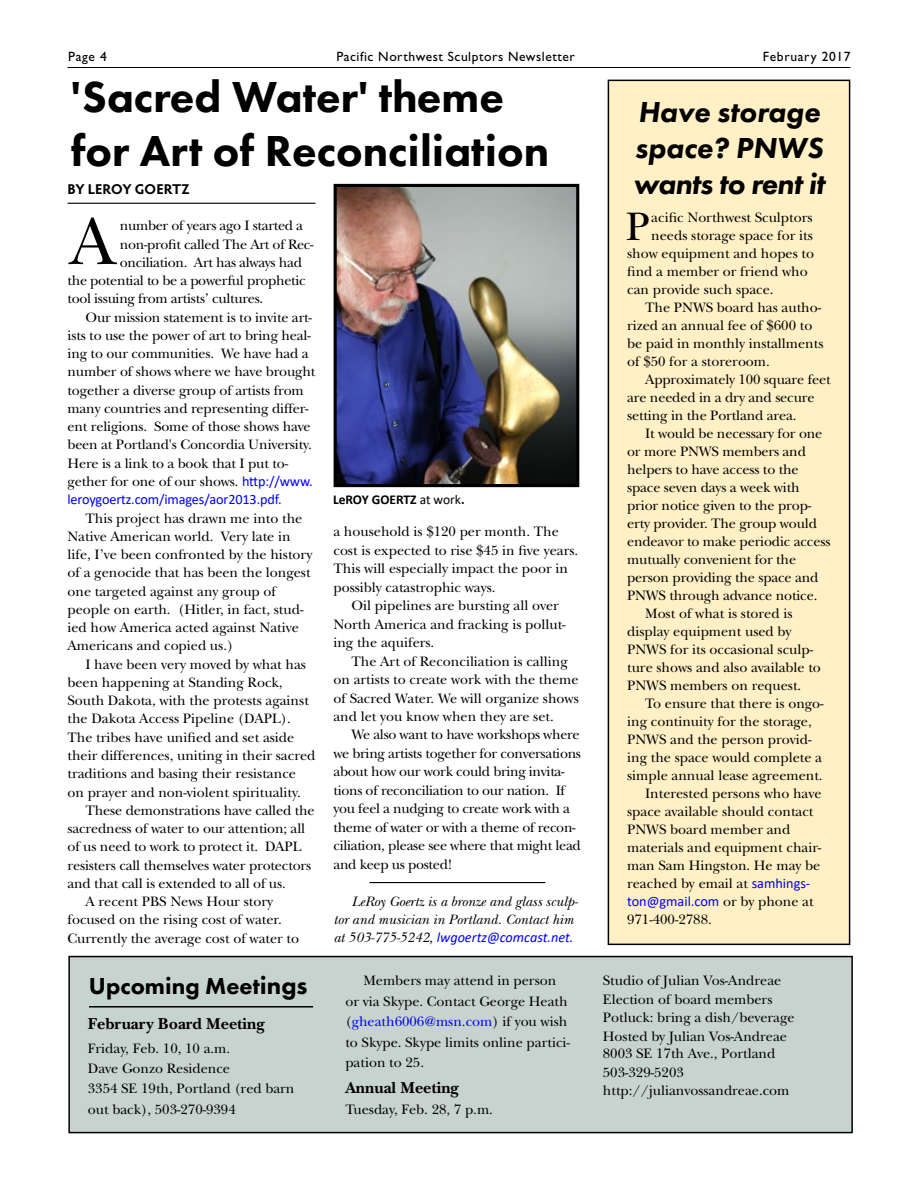
<style>
.page{position:relative;width:918px;height:1188px;background:#fff}
.page>*{position:absolute;margin:0;border:0;box-sizing:border-box;transform-origin:0 0}
.t1{font:68.85px "New Baskerville Std";color:#000}
.t2{font:800 45px/54px "Futura PT";color:#000}
.t3{font:41.55px "New Baskerville Std";color:#000}
.t4{font:italic 800 30px/36px "Futura PT";color:#000}
.t5{font:800 24px "Futura PT";color:#000}
.t6{font:700 16.5px "New Baskerville Std";color:#000}
.t7{font:14.25px/18.5px "New Baskerville Std";color:#000}
.t8{font:14.25px/18.5px "New Baskerville Std";letter-spacing:-.02em;color:#000}
.t9{font:italic 14.25px/18.5px "New Baskerville Std";color:#000}
.t10{font:14.25px "Calibri";letter-spacing:-.01em;color:#00f}
.t11{font:italic 14.25px "Calibri";color:#00f}
.t12{font:700 14.25px "Hypatia Sans Pro";color:#000}
.t13{font:13.5px "Gill Sans";letter-spacing:.04em;color:#000}
.t14{font:700 13.5px "Calibri";color:#000}
.s1{font-family:"Calibri";color:#00f}
.s2{font-size:25.5px}
.s3{font-weight:400}
.s4{font-family:"New Baskerville Std";color:#000}
.s5{color:#00f}
</style>
<div class="page">
<hr style="left:68px;top:67px;width:782px;height:1px;background:#000">
<div style="left:69px;top:957px;width:783px;height:176px;background:#c7d3ce"></div>
<div style="left:68px;top:956px;width:785px;height:177px;border:2px solid #000"></div>
<hr style="left:89px;top:1006px;width:224px;height:2px;background:#000">
<hr style="left:68px;top:203px;width:247px;height:1px;background:#000">
<hr style="left:369px;top:882px;width:176px;height:1px;background:#000">
<img style="left:338px;top:188px;width:237px;height:295px">
<div style="left:334px;top:184px;width:245px;height:303px;border:3px solid #000"></div>
<div style="left:608px;top:80px;width:242px;height:864px;background:#fff0c6"></div>
<div style="left:608px;top:80px;width:242px;height:865px;border:2px solid #000"></div>
<p class="t13" style="left:68px;top:48px;width:40px">Page 4</p>
<p class="t13" style="left:336px;top:48px;width:240px">Pacific Northwest Sculptors Newsletter</p>
<p class="t13" style="left:763px;top:48px;width:89px">February 2017</p>
<h2 class="t2" style="left:71px;top:69px;width:480px">'Sacred Water' theme for Art of Reconciliation</h2>
<p class="t12" style="left:68px;top:179px;width:124px">BY LEROY GOERTZ</p>
<p class="t8" style="left:120px;top:216px;width:185px">number of years ago I started a</p>
<p class="t8" style="left:120px;top:235px;width:195px">non-profit called The Art of Rec-</p>
<p class="t8" style="left:120px;top:253px;width:184px">onciliation. Art has always had</p>
<p class="t8" style="left:67px;top:271px;width:240px">the potential to be a powerful prophetic</p>
<p class="t8" style="left:67px;top:290px;width:197px">tool issuing from artists’ cultures.</p>
<p class="t7" style="left:85px;top:308px;width:228px">Our mission statement is to invite art-</p>
<p class="t7" style="left:67px;top:326px;width:245px">ists to use the power of art to bring heal-</p>
<p class="t7" style="left:67px;top:344px;width:243px">ing to our communities. We have had a</p>
<p class="t7" style="left:67px;top:363px;width:249px">number of shows where we have brought</p>
<p class="t7" style="left:67px;top:381px;width:238px">together a diverse group of artists from</p>
<p class="t7" style="left:67px;top:399px;width:242px">many countries and representing differ-</p>
<p class="t7" style="left:67px;top:417px;width:245px">ent religions. Some of those shows have</p>
<p class="t7" style="left:67px;top:436px;width:246px">been at Portland's Concordia University.</p>
<p class="t7" style="left:67px;top:454px;width:222px">Here is a link to a book that I put to-</p>
<p class="t7" style="left:67px;top:472px;width:247px">gether for one of our shows. <span class="s1">http://www.</span></p>
<p class="t10" style="left:67px;top:490px;width:216px">leroygoertz.com/images/aor2013.pdf.</p>
<p class="t7" style="left:67px;top:509px;width:247px;text-indent:18px">This project has drawn me into the Native American world. Very late in life, I’ve been confronted by the history of a genocide that has been the longest one targeted against any group of people on earth. (Hitler, in fact, stud&shy;ied how America acted against Native Americans and copied us.)</p>
<p class="t7" style="left:67px;top:655px;width:249px;text-indent:18px">I have been very moved by what has been happening at Standing Rock, South Dakota, with the protests against the Dakota Access Pipeline (DAPL).<br>The tribes have unified and set aside their differences, uniting in their sacred traditions and basing their resistance on prayer and non-violent spirituality.</p>
<p class="t7" style="left:85px;top:801px;width:231px">These demonstrations have called the</p>
<p class="t7" style="left:67px;top:819px;width:239px">sacredness of water to our attention; all</p>
<p class="t7" style="left:67px;top:838px;width:236px">of us need to work to protect it. DAPL</p>
<p class="t7" style="left:67px;top:856px;width:245px">resisters call themselves water protectors</p>
<p class="t7" style="left:67px;top:874px;width:220px">and that call is extended to all of us.</p>
<p class="t7" style="left:85px;top:892px;width:189px">A recent PBS News Hour story</p>
<p class="t7" style="left:67px;top:911px;width:216px">focused on the rising cost of water.</p>
<p class="t7" style="left:67px;top:929px;width:233px">Currently the average cost of water to</p>
<h1 class="t1" style="left:70px;top:202px;width:47px">A</h1>
<h3 class="t5" style="left:89px;top:971px;width:220px">Upcoming Meet<span class="s2">ings</span></h3>
<p class="t6" style="left:88px;top:1014px;width:178px">February Board Meeting</p>
<p class="t7" style="left:88px;top:1039px;width:208px;line-height:19.8px">Friday, Feb. 10, 10 a.m.<br>Dave Gonzo Residence<br>3354 SE 19th, Portland (red barn</p>
<p class="t7" style="left:88px;top:1100px;width:149px">out back), 503-270-9394</p>
<p class="t14" style="left:333px;top:490px;width:133px">LeROY GOERTZ <span class="s3">at work</span>.</p>
<p class="t7" style="left:333px;top:523px;width:246px">a household is $120 per month. The cost is expected to rise $45 in five years.<br>This will especially impact the poor in possibly catastrophic ways.</p>
<p class="t7" style="left:333px;top:597px;width:234px;text-indent:18px">Oil pipelines are bursting all over<br>North America and fracking is pollut&shy;ing the aquifers.</p>
<p class="t7" style="left:333px;top:652px;width:247px;text-indent:18px">The Art of Reconciliation is calling on artists to create work with the theme of Sacred Water. We will organize shows and let you know when they are set.</p>
<p class="t8" style="left:333px;top:726px;width:249px;text-indent:18px">We also want to have workshops where we bring artists together for conversations about how our work could bring invita&shy;tions of reconciliation to our nation. If you feel a nudging to create work with a theme of water or with a theme of recon&shy;ciliation, please see where that might lead and keep us posted!</p>
<p class="t9" style="left:333px;top:892px;width:246px;text-indent:18px">LeRoy Goertz is a bronze and glass sculp&shy;tor and musician in Portland. Contact him</p>
<p class="t11" style="left:333px;top:928px;width:242px"><span class="s4">at 503-775-5242,</span> lwgoertz@comcast.net.</p>
<p class="t7" style="left:345px;top:970px;width:226px;line-height:20.5px;text-indent:18px">Members may attend in person or via Skype. Contact George Heath (<span class="s5">gheath6006@msn.com</span>) if you wish to Skype. Skype limits online partici&shy;pation to 25.</p>
<p class="t6" style="left:345px;top:1078px;width:115px">Annual Meeting</p>
<p class="t7" style="left:345px;top:1100px;width:149px">Tuesday, Feb. 28, 7 p.m.</p>
<h3 class="t4" style="left:633px;top:94px;width:193px">Have storage space? PNWS wants to rent it</h3>
<h3 class="t3" style="left:626px;top:203px;width:26px">P</h3>
<p class="t7" style="left:651px;top:209px;width:163px">acific Northwest Sculptors</p>
<p class="t7" style="left:651px;top:227px;width:163px">needs storage space for its</p>
<p class="t7" style="left:627px;top:245px;width:188px">show equipment and hopes to</p>
<p class="t7" style="left:627px;top:263px;width:182px">find a member or friend who</p>
<p class="t7" style="left:627px;top:281px;width:148px">can provide such space.</p>
<p class="t7" style="left:645px;top:299px;width:178px">The PNWS board has autho-</p>
<p class="t7" style="left:627px;top:317px;width:187px">rized an annual fee of $600 to</p>
<p class="t7" style="left:627px;top:335px;width:198px">be paid in monthly installments</p>
<p class="t7" style="left:627px;top:353px;width:144px">of $50 for a storeroom.</p>
<p class="t7" style="left:645px;top:371px;width:187px">Approximately 100 square feet</p>
<p class="t7" style="left:627px;top:389px;width:189px">are needed in a dry and secure</p>
<p class="t7" style="left:627px;top:407px;width:171px">setting in the Portland area.</p>
<p class="t7" style="left:645px;top:425px;width:179px">It would be necessary for one</p>
<p class="t7" style="left:627px;top:443px;width:180px">or more PNWS members and</p>
<p class="t7" style="left:627px;top:461px;width:173px">helpers to have access to the</p>
<p class="t7" style="left:627px;top:479px;width:174px">space seven days a week with</p>
<p class="t7" style="left:627px;top:497px;width:186px">prior notice given to the prop-</p>
<p class="t7" style="left:627px;top:515px;width:191px">erty provider. The group would</p>
<p class="t7" style="left:627px;top:533px;width:205px">endeavor to make periodic access</p>
<p class="t7" style="left:627px;top:551px;width:171px">mutually convenient for the</p>
<p class="t7" style="left:627px;top:569px;width:193px">person providing the space and</p>
<p class="t7" style="left:627px;top:587px;width:192px">PNWS through advance notice.</p>
<p class="t7" style="left:645px;top:605px;width:149px">Most of what is stored is</p>
<p class="t7" style="left:627px;top:623px;width:166px">display equipment used by</p>
<p class="t7" style="left:627px;top:641px;width:188px">PNWS for its occasional sculp-</p>
<p class="t7" style="left:627px;top:659px;width:195px">ture shows and also available to</p>
<p class="t7" style="left:627px;top:677px;width:176px">PNWS members on request.</p>
<p class="t7" style="left:645px;top:695px;width:180px">To ensure that there is ongo-</p>
<p class="t7" style="left:627px;top:713px;width:186px">ing continuity for the storage,</p>
<p class="t7" style="left:627px;top:731px;width:186px">PNWS and the person provid-</p>
<p class="t7" style="left:627px;top:749px;width:196px">ing the space would complete a</p>
<p class="t7" style="left:627px;top:767px;width:197px">simple annual lease agreement.</p>
<p class="t7" style="left:645px;top:785px;width:178px">Interested persons who have</p>
<p class="t7" style="left:627px;top:803px;width:188px">space available should contact</p>
<p class="t7" style="left:627px;top:821px;width:165px">PNWS board member and</p>
<p class="t7" style="left:627px;top:839px;width:195px">materials and equipment chair-</p>
<p class="t7" style="left:627px;top:857px;width:195px">man Sam Hingston. He may be</p>
<p class="t7" style="left:627px;top:875px;width:185px">reached by email at <span class="s1">samhings-</span></p>
<p class="t10" style="left:627px;top:892px;width:188px">ton@gmail.com <span class="s4">or by phone at</span></p>
<p class="t7" style="left:627px;top:911px;width:86px">971-400-2788.</p>
<p class="t7" style="left:603px;top:971px;width:193px">Studio of Julian Vos-Andreae<br>Election of board members<br>Potluck: bring a dish/beverage<br>Hosted by Julian Vos-Andreae<br>8003 SE 17th Ave., Portland<br>503-329-5203 http://julianvossandreae.com</p>
</div>
